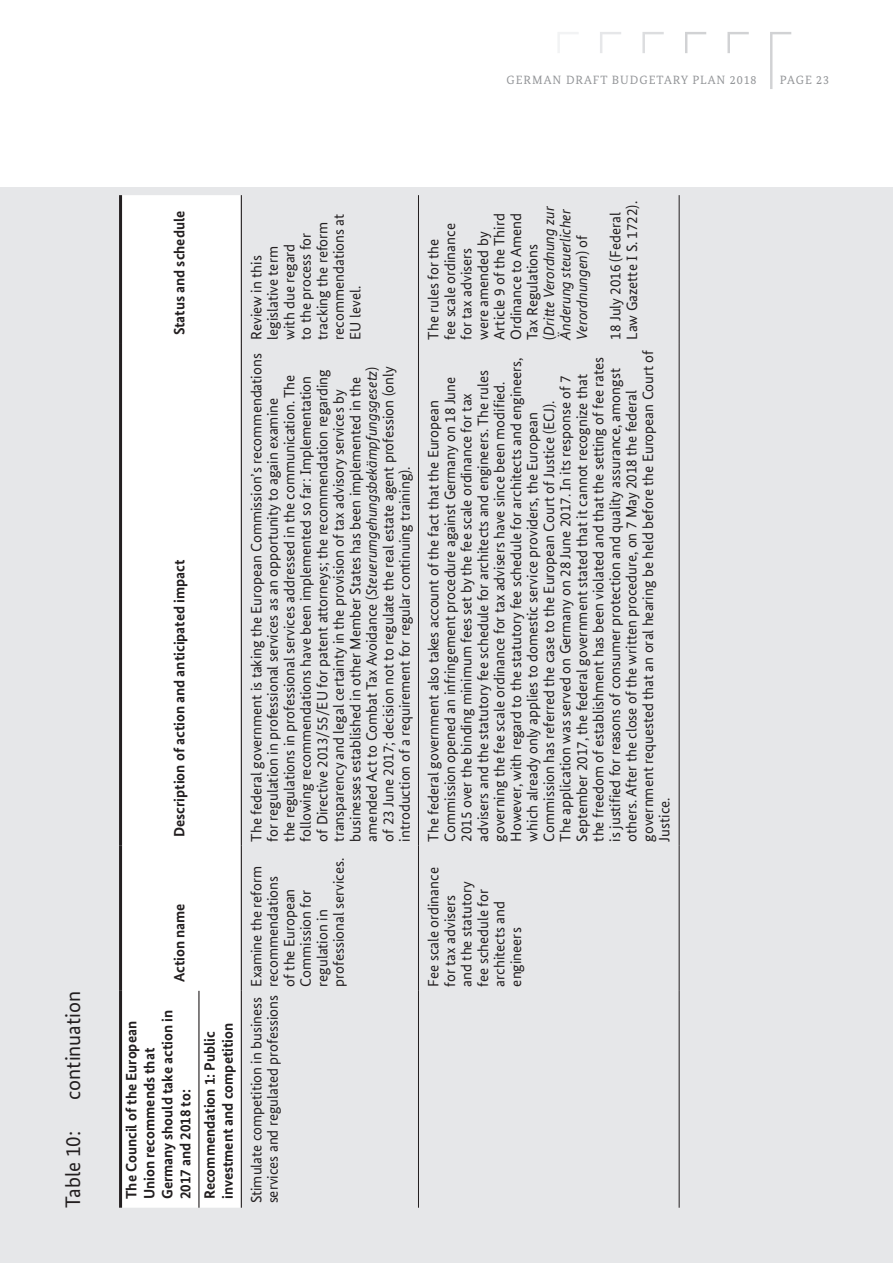
<style>
.page{position:relative;width:893px;height:1263px;background:#fff}
.page>*{position:absolute;margin:0;border:0;box-sizing:border-box;transform-origin:0 0}
.t1{font:21px "Bundes Sans";color:#231f20}
.t2{font:15px/16.5px "Bundes Sans";color:#231f20}
.t3{font:700 15px/18px "Bundes Sans";color:#231f20}
.t4{font:12px "Bundes Serif";letter-spacing:.08em;color:#939598}
.s1{font-style:italic}
</style>
<div class="page">
<svg style="left:558px;top:32px;width:20px;height:21px"></svg>
<svg style="left:600px;top:32px;width:21px;height:21px"></svg>
<svg style="left:642px;top:32px;width:22px;height:21px"></svg>
<svg style="left:685px;top:32px;width:21px;height:21px"></svg>
<svg style="left:727px;top:32px;width:22px;height:21px"></svg>
<svg style="left:770px;top:32px;width:21px;height:57px"></svg>
<div style="left:0;top:187px;width:893px;height:1076px;background:#e6e7e9"></div>
<div style="left:122px;top:195px;width:119px;height:1013px;background:#fff"></div>
<hr style="left:198px;top:991px;width:1px;height:217px;background:#231f20">
<hr style="left:241px;top:991px;width:1px;height:217px;background:#231f20">
<hr style="left:241px;top:846px;width:1px;height:145px;background:#231f20">
<hr style="left:241px;top:344px;width:1px;height:502px;background:#231f20">
<hr style="left:241px;top:195px;width:1px;height:149px;background:#231f20">
<hr style="left:119px;top:991px;width:3px;height:217px;background:#231f20">
<hr style="left:119px;top:846px;width:3px;height:145px;background:#231f20">
<hr style="left:119px;top:344px;width:3px;height:502px;background:#231f20">
<hr style="left:119px;top:195px;width:3px;height:149px;background:#231f20">
<hr style="left:418px;top:991px;width:1px;height:217px;background:#231f20">
<hr style="left:679px;top:991px;width:1px;height:217px;background:#231f20">
<hr style="left:418px;top:846px;width:1px;height:145px;background:#231f20">
<hr style="left:418px;top:344px;width:1px;height:502px;background:#231f20">
<hr style="left:418px;top:195px;width:1px;height:149px;background:#231f20">
<hr style="left:679px;top:846px;width:1px;height:145px;background:#231f20">
<hr style="left:679px;top:344px;width:1px;height:502px;background:#231f20">
<hr style="left:679px;top:195px;width:1px;height:149px;background:#231f20">
<p class="t4" style="left:506px;top:73px;width:252px">GERMAN DRAFT BUDGETARY PLAN 2018</p>
<p class="t4" style="left:780px;top:73px;width:51px">PAGE 23</p>
<h1 class="t1" style="left:60px;top:1100px;width:110px;rotate:-90deg">continuation</h1>
<h1 class="t1" style="left:60px;top:1208px;width:78px;rotate:-90deg">Table 10:</h1>
<p class="t3" style="left:170px;top:335px;width:126px;rotate:-90deg">Status and schedule</p>
<p class="t3" style="left:170px;top:837px;width:279px;rotate:-90deg">Description of action and anticipated impact</p>
<p class="t3" style="left:170px;top:982px;width:80px;rotate:-90deg">Action name</p>
<p class="t3" style="left:122px;top:1199px;width:191px;rotate:-90deg">The Council of the European<br>Union recommends that<br>Germany should take action in<br>2017 and 2018 to:</p>
<p class="t3" style="left:201px;top:1199px;width:178px;rotate:-90deg">Recommendation 1: Public investment and competition</p>
<p class="t2" style="left:248px;top:340px;width:127px;rotate:-90deg">Review in this legislative term<br>with due regard<br>to the process for tracking the reform recommendations at<br>EU level.</p>
<p class="t2" style="left:248px;top:841px;width:489px;rotate:-90deg">The federal government is taking the European Commission’s recommendations for regulation in professional services as an opportunity to again examine<br>the regulations in professional services addressed in the communication. The following recommendations have been implemented so far: Implementation<br>of Directive 2013/55/EU for patent attorneys; the recommendation regarding transparency and legal certainty in the provision of tax advisory services by businesses established in other Member States has been implemented in the amended Act to Combat Tax Avoidance (<span class="s1">Steuerumgehungsbekämpfungsgesetz</span>) of 23 June 2017; decision not to regulate the real estate agent profession (only introduction of a requirement for regular continuing training).</p>
<p class="t2" style="left:248px;top:986px;width:130px;rotate:-90deg">Examine the reform recommendations<br>of the European<br>Commission for regulation in professional services.</p>
<p class="t2" style="left:248px;top:1203px;width:210px;rotate:-90deg">Stimulate competition in business services and regulated professions</p>
<p class="t2" style="left:425px;top:340px;width:135px;rotate:-90deg">The rules for the<br>fee scale ordinance for tax advisers<br>were amended by<br>Article 9 of the Third<br>Ordinance to Amend<br>Tax Regulations (<span class="s1">Dritte Verordnung zur<br>Änderung steuerlicher<br>Verordnungen</span>) of</p>
<p class="t2" style="left:607px;top:340px;width:140px;rotate:-90deg">18 July 2016 (Federal<br>Law Gazette I S. 1722).</p>
<p class="t2" style="left:425px;top:841px;width:493px;rotate:-90deg">The federal government also takes account of the fact that the European Commission opened an infringement procedure against Germany on 18 June 2015 over the binding minimum fees set by the fee scale ordinance for tax advisers and the statutory fee schedule for architects and engineers. The rules governing the fee scale ordinance for tax advisers have since been modified.<br>However, with regard to the statutory fee schedule for architects and engineers, which already only applies to domestic service providers, the European Commission has referred the case to the European Court of Justice (ECJ).<br>The application was served on Germany on 28 June 2017. In its response of 7<br>September 2017, the federal government stated that it cannot recognize that<br>the freedom of establishment has been violated and that the setting of fee rates is justified for reasons of consumer protection and quality assurance, amongst others. After the close of the written procedure, on 7 May 2018 the federal government requested that an oral hearing be held before the European Court of Justice.</p>
<p class="t2" style="left:425px;top:986px;width:121px;rotate:-90deg">Fee scale ordinance for tax advisers<br>and the statutory fee schedule for architects and engineers</p>
</div>
